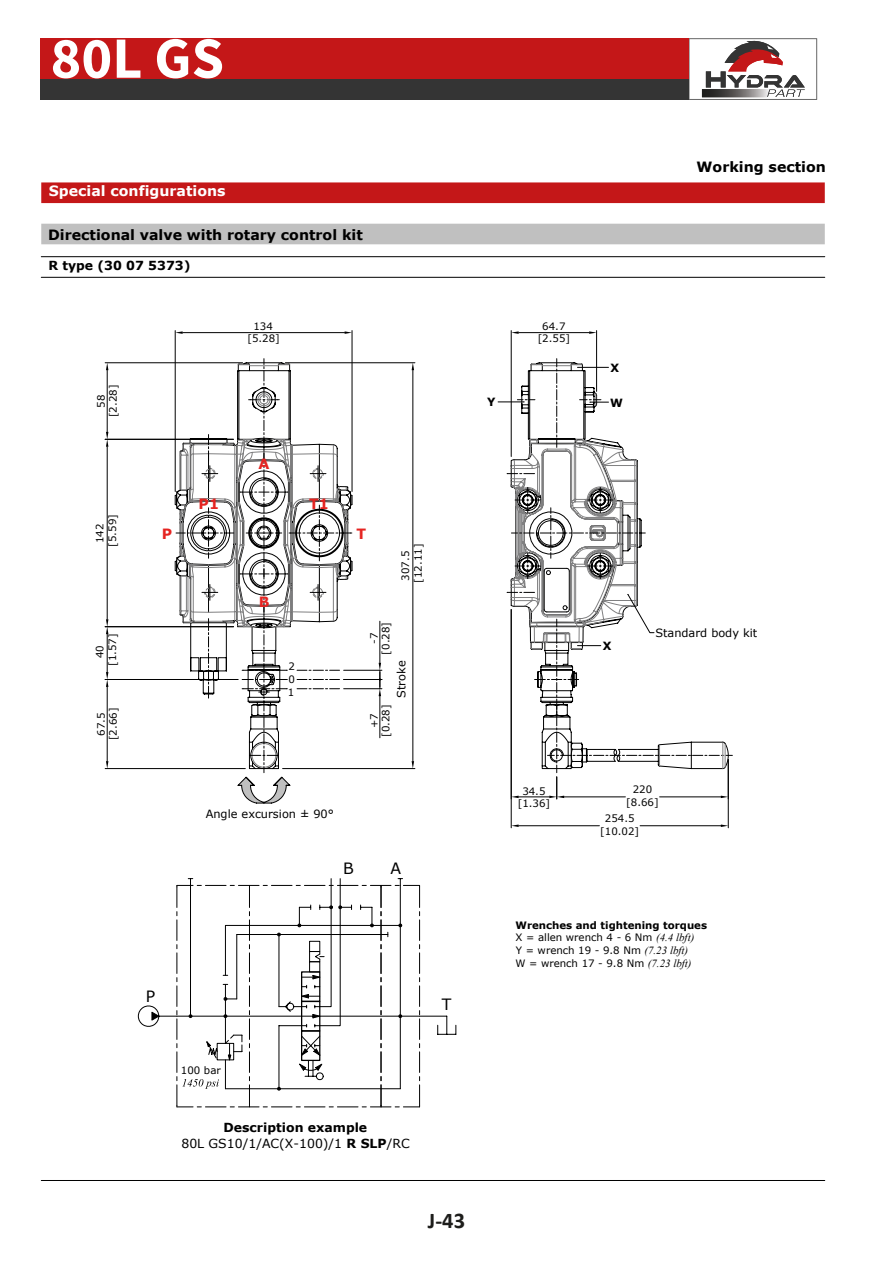
<style>
.page{position:relative;width:893px;height:1263px;background:#fff}
.page>*{position:absolute;margin:0;border:0;box-sizing:border-box;transform-origin:0 0}
.t1{font:700 58.5px "Source Sans Pro";color:#fff}
.t2{font:700 22.5px "Calibri";color:#1d1d1b}
.t3{font:15.6px "Verdana";color:#000}
.t4{font:700 14.25px "Verdana";color:#000}
.t5{font:700 14.25px "Verdana";color:#fff}
.t6{font:700 14.25px "Verdana";color:#e52421}
.t7{font:12.45px/15.5px "Verdana";color:#000;text-align:center}
.t8{font:700 12.45px "Verdana";color:#000}
.t9{font:11.4px "Verdana";color:#000}
.t10{font:700 11.4px "Verdana";color:#000}
.t11{font:10.2px/12.6px "Verdana";color:#000;text-align:center}
.s1{font-weight:700}
.s2{font-family:"Times New Roman";font-style:italic;font-size:10.95px}
</style>
<div class="page">
<div style="left:41px;top:182px;width:784px;height:21px;background:#c41718"></div>
<hr style="left:41px;top:1180px;width:784px;height:1px;background:#000">
<div style="left:41px;top:224px;width:784px;height:20px;background:#c0c0c0"></div>
<hr style="left:41px;top:277px;width:784px;height:1px;background:#000">
<hr style="left:41px;top:256px;width:784px;height:1px;background:#000">
<svg style="left:138px;top:885px;width:319px;height:204px"></svg>
<hr style="left:344px;top:670px;width:38px;height:1px;background:#000">
<hr style="left:380px;top:621px;width:1px;height:42px;background:#000">
<hr style="left:344px;top:679px;width:38px;height:1px;background:#000">
<hr style="left:344px;top:688px;width:38px;height:1px;background:#000">
<hr style="left:380px;top:696px;width:1px;height:42px;background:#000">
<svg style="left:379px;top:663px;width:2px;height:33px"></svg>
<hr style="left:285px;top:362px;width:130px;height:1px;background:#000">
<hr style="left:283px;top:768px;width:132px;height:1px;background:#000">
<hr style="left:413px;top:370px;width:1px;height:391px;background:#000">
<svg style="left:412px;top:363px;width:2px;height:7px"></svg>
<svg style="left:412px;top:761px;width:2px;height:8px"></svg>
<hr style="left:107px;top:447px;width:1px;height:172px;background:#000">
<hr style="left:105px;top:626px;width:129px;height:1px;background:#000">
<hr style="left:107px;top:634px;width:1px;height:38px;background:#000">
<svg style="left:106px;top:619px;width:2px;height:15px"></svg>
<hr style="left:105px;top:439px;width:128px;height:1px;background:#000">
<hr style="left:105px;top:362px;width:138px;height:1px;background:#000">
<hr style="left:107px;top:370px;width:1px;height:62px;background:#000">
<svg style="left:106px;top:432px;width:2px;height:15px"></svg>
<svg style="left:106px;top:363px;width:2px;height:7px"></svg>
<hr style="left:105px;top:679px;width:133px;height:1px;background:#000">
<hr style="left:105px;top:768px;width:140px;height:1px;background:#000">
<hr style="left:107px;top:687px;width:1px;height:74px;background:#000">
<svg style="left:106px;top:672px;width:2px;height:15px"></svg>
<svg style="left:106px;top:761px;width:2px;height:8px"></svg>
<hr style="left:175px;top:331px;width:1px;height:160px;background:#000">
<hr style="left:352px;top:331px;width:1px;height:160px;background:#000">
<hr style="left:183px;top:332px;width:162px;height:1px;background:#000">
<svg style="left:175px;top:331px;width:8px;height:3px"></svg>
<svg style="left:345px;top:331px;width:7px;height:3px"></svg>
<hr style="left:511px;top:331px;width:1px;height:125px;background:#000">
<hr style="left:596px;top:331px;width:1px;height:60px;background:#000">
<hr style="left:519px;top:332px;width:70px;height:1px;background:#000">
<svg style="left:511px;top:331px;width:8px;height:3px"></svg>
<svg style="left:589px;top:331px;width:8px;height:3px"></svg>
<svg style="left:498px;top:359px;width:234px;height:440px"></svg>
<hr style="left:511px;top:609px;width:1px;height:219px;background:#000">
<hr style="left:728px;top:759px;width:1px;height:69px;background:#000">
<hr style="left:519px;top:825px;width:80px;height:1px;background:#000">
<hr style="left:640px;top:825px;width:81px;height:1px;background:#000">
<svg style="left:511px;top:824px;width:8px;height:3px"></svg>
<svg style="left:721px;top:824px;width:7px;height:3px"></svg>
<svg style="left:176px;top:359px;width:176px;height:445px"></svg>
<svg style="left:177px;top:878px;width:243px;height:229px"></svg>
<div style="left:40px;top:38px;width:649px;height:42px;background:#c41718"></div>
<div style="left:40px;top:79px;width:649px;height:21px;background:#343434"></div>
<svg style="left:689px;top:38px;width:128px;height:62px"></svg>
<h1 class="t1" style="left:50px;top:19px;width:175px">80L GS</h1>
<h3 class="t5" style="left:49px;top:182px;width:178px">Special configurations</h3>
<h3 class="t4" style="left:48px;top:225px;width:316px">Directional valve with rotary control kit</h3>
<p class="t8" style="left:48px;top:258px;width:144px">R type (30 07 5373)</p>
<p class="t11" style="left:95px;top:417px;width:34px;line-height:12px;rotate:-90deg">58 [2.28]</p>
<p class="t11" style="left:94px;top:547px;width:34px;rotate:-90deg">142 [5.59]</p>
<p class="t11" style="left:94px;top:666px;width:34px;rotate:-90deg">40 [1.57]</p>
<p class="t11" style="left:95px;top:740px;width:34px;line-height:12px;rotate:-90deg">67.5 [2.66]</p>
<p class="t11" style="left:247px;top:321px;width:34px;line-height:12px">134 [5.28]</p>
<h3 class="t6" style="left:162px;top:524px;width:12px">P</h3>
<h3 class="t6" style="left:199px;top:494px;width:22px">P1</h3>
<h3 class="t6" style="left:259px;top:454px;width:13px">A</h3>
<h3 class="t6" style="left:309px;top:494px;width:21px">T1</h3>
<h3 class="t6" style="left:259px;top:592px;width:12px">B</h3>
<p class="t11" style="left:288px;top:660px;width:8px">2</p>
<p class="t11" style="left:288px;top:687px;width:8px">1</p>
<p class="t11" style="left:289px;top:673px;width:8px">0</p>
<h3 class="t6" style="left:356px;top:524px;width:11px">T</h3>
<p class="t11" style="left:399px;top:583px;width:40px;text-align:left;rotate:-90deg">307.5 [12.11]</p>
<p class="t11" style="left:368px;top:654px;width:34px;line-height:11.7px;rotate:-90deg">-7 [0.28]</p>
<p class="t9" style="left:394px;top:698px;width:39px;rotate:-90deg">Stroke</p>
<p class="t11" style="left:368px;top:737px;width:34px;line-height:11.7px;rotate:-90deg">+7 [0.28]</p>
<p class="t9" style="left:206px;top:806px;width:130px">Angle excursion ± 90°</p>
<h3 class="t3" style="left:343px;top:858px;width:12px">B</h3>
<h3 class="t3" style="left:391px;top:858px;width:12px">A</h3>
<h3 class="t3" style="left:146px;top:986px;width:11px">P</h3>
<p class="t11" style="left:181px;top:1064px;width:41px">100 bar</p>
<p class="t7" style="left:181px;top:1120px;width:230px"><span class="s1">Description example<br></span>80L GS10/1/AC(X-100)/1 <span class="s1">R SLP</span>/RC</p>
<h3 class="t3" style="left:442px;top:995px;width:11px">T</h3>
<p class="t11" style="left:538px;top:321px;width:34px;line-height:12px">64.7 [2.55]</p>
<p class="t10" style="left:610px;top:360px;width:10px">X</p>
<p class="t10" style="left:487px;top:395px;width:10px">Y</p>
<p class="t10" style="left:610px;top:395px;width:14px">W</p>
<h3 class="t4" style="left:697px;top:157px;width:131px">Working section</h3>
<p class="t10" style="left:603px;top:639px;width:10px">X</p>
<p class="t9" style="left:655px;top:626px;width:104px">Standard body kit</p>
<p class="t11" style="left:518px;top:785px;width:34px;line-height:12px">34.5 [1.36]</p>
<p class="t11" style="left:626px;top:783px;width:34px">220 [8.66]</p>
<p class="t11" style="left:600px;top:812px;width:40px">254.5 [10.02]</p>
<p class="t11" style="left:515px;top:919px;width:193px;text-align:left"><span class="s1">Wrenches and tightening torques<br></span>X = allen wrench 4 - 6 Nm <span class="s2">(4.4 lbft)<br></span>Y = wrench 19 - 9.8 Nm <span class="s2">(7.23 lbft)<br></span>W = wrench 17 - 9.8 Nm <span class="s2">(7.23 lbft)</span></p>
<h2 class="t2" style="left:428px;top:1207px;width:39px">J-43</h2>
</div>
